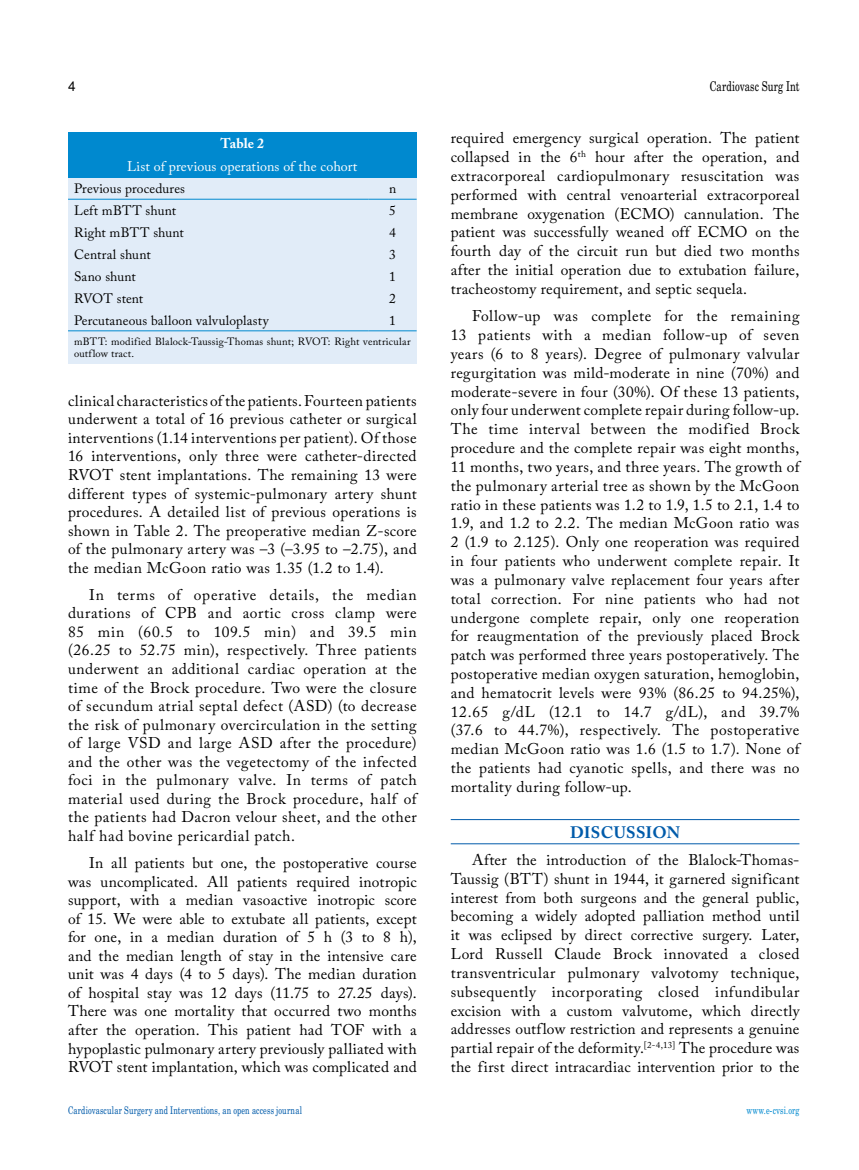
<style>
.page{position:relative;width:859px;height:1170px;background:#fff}
.page>*{position:absolute;margin:0;border:0;box-sizing:border-box;transform-origin:0 0}
.t1{font:700 16.5px "Adobe Caslon Pro";letter-spacing:.015em;color:#005baa}
.t2{font:15.45px/18.8px "Adobe Caslon Pro";letter-spacing:.02em;color:#000;text-align:justify}
.t3{font:13.95px "Adobe Caslon Pro";letter-spacing:.005em;color:#fff}
.t4{font:700 13.95px "Adobe Caslon Pro";color:#fff}
.t5{font:13.5px "Adobe Caslon Pro";letter-spacing:.01em;color:#000}
.t6{font:13.5px "Madison Tr";letter-spacing:.005em;color:#000}
.t7{font:13.5px "Helvetica Normal Tr";color:#000}
.t8{font:10.5px/12.6px "Adobe Caslon Pro";letter-spacing:.02em;color:#000}
.t9{font:10.5px "Madison Tr";letter-spacing:.015em;color:#005baa}
.t10{font:10.5px "Madison Tr";letter-spacing:.015em;color:#0089cf}
</style>
<div class="page">
<hr style="left:451px;top:819px;width:348px;height:1px;background:#005baa">
<hr style="left:451px;top:843px;width:348px;height:1px;background:#005baa">
<div style="left:68px;top:132px;width:349px;height:232px;background:#e1ecf8"></div>
<div style="left:68px;top:132px;width:349px;height:45px;background:#0089cf"></div>
<hr style="left:68px;top:199px;width:301px;height:1px;background:#0089cf">
<hr style="left:369px;top:199px;width:48px;height:1px;background:#0089cf">
<hr style="left:68px;top:330px;width:301px;height:1px;background:#0089cf">
<hr style="left:369px;top:330px;width:48px;height:1px;background:#0089cf">
<p class="t7" style="left:68px;top:78px;width:9px">4</p>
<p class="t6" style="left:710px;top:78px;width:91px">Cardiovasc Surg Int</p>
<p class="t4" style="left:220px;top:135px;width:45px">Table 2</p>
<p class="t3" style="left:127px;top:158px;width:232px">List of previous operations of the cohort</p>
<p class="t5" style="left:74px;top:181px;width:113px">Previous procedures</p>
<p class="t5" style="left:389px;top:181px;width:9px">n</p>
<p class="t5" style="left:74px;top:202px;width:104px">Left mBTT shunt</p>
<p class="t5" style="left:389px;top:202px;width:8px">5</p>
<p class="t5" style="left:74px;top:224px;width:111px">Right mBTT shunt</p>
<p class="t5" style="left:389px;top:224px;width:8px">4</p>
<p class="t5" style="left:74px;top:246px;width:78px">Central shunt</p>
<p class="t5" style="left:389px;top:246px;width:8px">3</p>
<p class="t5" style="left:74px;top:268px;width:63px">Sano shunt</p>
<p class="t5" style="left:389px;top:268px;width:8px">1</p>
<p class="t5" style="left:74px;top:290px;width:71px">RVOT stent</p>
<p class="t5" style="left:389px;top:290px;width:8px">2</p>
<p class="t5" style="left:74px;top:312px;width:196px">Percutaneous balloon valvuloplasty</p>
<p class="t5" style="left:389px;top:312px;width:8px">1</p>
<p class="t8" style="left:74px;top:334px;width:338px">mBTT: modified Blalock-Taussig-Thomas shunt; RVOT: Right ventricular outflow tract.</p>
<p class="t2" style="left:68px;top:391px;width:350px">clinical characteristics of the patients. Fourteen patients underwent a total of 16 previous catheter or surgical interventions (1.14 interventions per patient). Of those 16 interventions, only three were catheter-directed RVOT stent implantations. The remaining 13 were different types of systemic-pulmonary artery shunt procedures. A detailed list of previous operations is shown in Table 2. The preoperative median Z-score of the pulmonary artery was –3 (–3.95 to –2.75), and the median McGoon ratio was 1.35 (1.2 to 1.4).</p>
<p class="t2" style="left:68px;top:585px;width:350px;text-indent:21px">In terms of operative details, the median durations of CPB and aortic cross clamp were 85 min (60.5 to 109.5 min) and 39.5 min (26.25 to 52.75 min), respectively. Three patients underwent an additional cardiac operation at the time of the Brock procedure. Two were the closure of secundum atrial septal defect (ASD) (to decrease the risk of pulmonary overcirculation in the setting of large VSD and large ASD after the procedure) and the other was the vegetectomy of the infected foci in the pulmonary valve. In terms of patch material used during the Brock procedure, half of the patients had Dacron velour sheet, and the other half had bovine pericardial patch.</p>
<p class="t2" style="left:68px;top:853px;width:350px;text-indent:21px">In all patients but one, the postoperative course was uncomplicated. All patients required inotropic support, with a median vasoactive inotropic score of 15. We were able to extubate all patients, except for one, in a median duration of 5 h (3 to 8 h), and the median length of stay in the intensive care unit was 4 days (4 to 5 days). The median duration of hospital stay was 12 days (11.75 to 27.25 days).<br>There was one mortality that occurred two months after the operation. This patient had TOF with a hypoplastic pulmonary artery previously palliated with RVOT stent implantation, which was complicated and</p>
<p class="t2" style="left:451px;top:128px;width:350px">required emergency surgical operation. The patient collapsed in the 6<sup>th</sup> hour after the operation, and extracorporeal cardiopulmonary resuscitation was performed with central venoarterial extracorporeal membrane oxygenation (ECMO) cannulation. The patient was successfully weaned off ECMO on the fourth day of the circuit run but died two months after the initial operation due to extubation failure, tracheostomy requirement, and septic sequela.</p>
<p class="t2" style="left:451px;top:306px;width:350px;text-indent:21px">Follow-up was complete for the remaining 13 patients with a median follow-up of seven years (6 to 8 years). Degree of pulmonary valvular regurgitation was mild-moderate in nine (70%) and moderate-severe in four (30%). Of these 13 patients, only four underwent complete repair during follow-up.<br>The time interval between the modified Brock procedure and the complete repair was eight months, 11 months, two years, and three years. The growth of the pulmonary arterial tree as shown by the McGoon ratio in these patients was 1.2 to 1.9, 1.5 to 2.1, 1.4 to 1.9, and 1.2 to 2.2. The median McGoon ratio was 2 (1.9 to 2.125). Only one reoperation was required in four patients who underwent complete repair. It was a pulmonary valve replacement four years after total correction. For nine patients who had not undergone complete repair, only one reoperation for reaugmentation of the previously placed Brock patch was performed three years postoperatively. The postoperative median oxygen saturation, hemoglobin, and hematocrit levels were 93% (86.25 to 94.25%), 12.65 g/dL (12.1 to 14.7 g/dL), and 39.7% (37.6 to 44.7%), respectively. The postoperative median McGoon ratio was 1.6 (1.5 to 1.7). None of the patients had cyanotic spells, and there was no mortality during follow-up.</p>
<p class="t1" style="left:570px;top:822px;width:112px">DISCUSSION</p>
<p class="t2" style="left:451px;top:850px;width:350px;text-indent:21px">After the introduction of the Blalock-Thomas-Taussig (BTT) shunt in 1944, it garnered significant interest from both surgeons and the general public, becoming a widely adopted palliation method until it was eclipsed by direct corrective surgery. Later, Lord Russell Claude Brock innovated a closed transventricular pulmonary valvotomy technique, subsequently incorporating closed infundibular excision with a custom valvutome, which directly addresses outflow restriction and represents a genuine partial repair of the deformity.<sup>[2-4,13]</sup> The procedure was the first direct intracardiac intervention prior to the</p>
<p class="t9" style="left:68px;top:1103px;width:235px">Cardiovascular Surgery and Interventions, an open access journal</p>
<p class="t10" style="left:746px;top:1103px;width:55px">www.e-cvsi.org</p>
</div>
